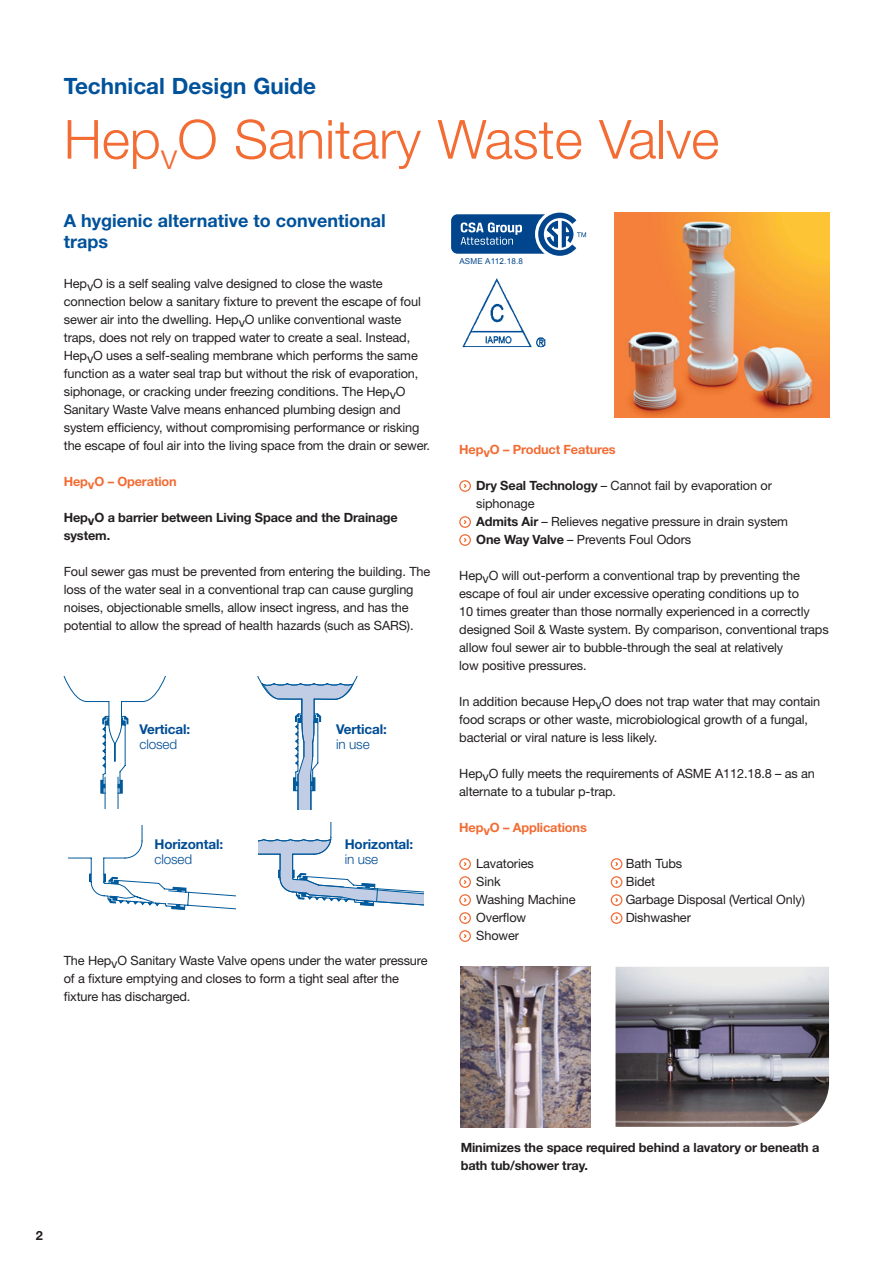
<style>
.page{position:relative;width:893px;height:1263px;background:#fff}
.page>*{position:absolute;margin:0;border:0;box-sizing:border-box;transform-origin:0 0}
.t1{font:300 54px "Helvetica Neue LT";color:#f26c34}
.t2{font:700 22.5px "Helvetica Neue LT";color:#01529b}
.t3{font:700 18px/21.6px "Helvetica Neue LT";color:#01529b}
.t4{font:700 13.5px "Helvetica Neue";letter-spacing:-.01em;color:#014d95}
.t5{font:300 13.5px "Helvetica Neue";letter-spacing:-.01em;color:#014d95}
.t6{font:12.75px/18px "Helvetica Neue LT";letter-spacing:-.01em;color:#231f20}
.t7{font:700 12.75px/18px "Helvetica Neue LT";letter-spacing:-.01em;color:#231f20}
.t8{font:700 12.75px "Helvetica Neue LT";letter-spacing:-.01em;color:#f26c34}
.t9{font:8.1px "Arial";letter-spacing:.025em;color:#01468c}
.s1{font-weight:700}
</style>
<div class="page">
<div style="left:459px;top:480px;width:12px;height:12px;border:1px solid #f26c34;border-radius:50%"></div>
<div style="left:459px;top:516px;width:12px;height:12px;border:1px solid #f26c34;border-radius:50%"></div>
<div style="left:459px;top:534px;width:12px;height:12px;border:1px solid #f26c34;border-radius:50%"></div>
<div style="left:459px;top:858px;width:12px;height:12px;border:1px solid #f26c34;border-radius:50%"></div>
<div style="left:611px;top:858px;width:11px;height:12px;border:1px solid #f26c34;border-radius:50%"></div>
<div style="left:459px;top:876px;width:12px;height:12px;border:1px solid #f26c34;border-radius:50%"></div>
<div style="left:611px;top:876px;width:11px;height:12px;border:1px solid #f26c34;border-radius:50%"></div>
<div style="left:459px;top:894px;width:12px;height:12px;border:1px solid #f26c34;border-radius:50%"></div>
<div style="left:611px;top:894px;width:11px;height:12px;border:1px solid #f26c34;border-radius:50%"></div>
<div style="left:459px;top:912px;width:12px;height:12px;border:1px solid #f26c34;border-radius:50%"></div>
<div style="left:611px;top:912px;width:11px;height:12px;border:1px solid #f26c34;border-radius:50%"></div>
<div style="left:459px;top:930px;width:12px;height:12px;border:1px solid #f26c34;border-radius:50%"></div>
<svg style="left:63px;top:676px;width:103px;height:133px"></svg>
<svg style="left:68px;top:825px;width:168px;height:85px"></svg>
<svg style="left:258px;top:822px;width:165px;height:84px"></svg>
<svg style="left:257px;top:676px;width:101px;height:134px"></svg>
<img style="left:462px;top:278px;width:84px;height:70px">
<img style="left:615px;top:213px;width:214px;height:205px">
<img style="left:615px;top:967px;width:214px;height:160px">
<img style="left:461px;top:966px;width:130px;height:161px">
<svg style="left:451px;top:213px;width:135px;height:43px"></svg>
<h2 class="t2" style="left:64px;top:72px;width:254px">Technical Design Guide</h2>
<h1 class="t1" style="left:64px;top:106px;width:657px">Hep<sub>v</sub>O Sanitary Waste Valve</h1>
<h3 class="t3" style="left:64px;top:209px;width:323px">A hygienic alternative to conventional traps</h3>
<p class="t6" style="left:64px;top:274px;width:368px">HepvO is a self sealing valve designed to close the waste connection below a sanitary fixture to prevent the escape of foul sewer air into the dwelling. HepvO unlike conventional waste traps, does not rely on trapped water to create a seal. Instead, HepvO uses a self-sealing membrane which performs the same function as a water seal trap but without the risk of evaporation, siphonage, or cracking under freezing conditions. The HepvO Sanitary Waste Valve means enhanced plumbing design and system efficiency, without compromising performance or risking the escape of foul air into the living space from the drain or sewer.</p>
<p class="t8" style="left:64px;top:473px;width:114px">HepvO – Operation</p>
<p class="t7" style="left:64px;top:508px;width:336px">HepvO a barrier between Living Space and the Drainage system.</p>
<p class="t6" style="left:64px;top:562px;width:368px">Foul sewer gas must be prevented from entering the building. The loss of the water seal in a conventional trap can cause gurgling noises, objectionable smells, allow insect ingress, and has the potential to allow the spread of health hazards (such as SARS).</p>
<p class="t4" style="left:140px;top:720px;width:52px">Vertical:</p>
<p class="t5" style="left:140px;top:736px;width:39px">closed</p>
<p class="t4" style="left:155px;top:836px;width:70px">Horizontal:</p>
<p class="t5" style="left:155px;top:851px;width:39px">closed</p>
<p class="t4" style="left:336px;top:720px;width:52px">Vertical:</p>
<p class="t5" style="left:336px;top:736px;width:35px">in use</p>
<p class="t4" style="left:345px;top:836px;width:70px">Horizontal:</p>
<p class="t5" style="left:345px;top:851px;width:35px">in use</p>
<p class="t6" style="left:64px;top:951px;width:365px">The HepvO Sanitary Waste Valve opens under the water pressure of a fixture emptying and closes to form a tight seal after the fixture has discharged.</p>
<p class="t9" style="left:459px;top:255px;width:65px">ASME A112.18.8</p>
<p class="t8" style="left:459px;top:442px;width:158px">HepvO – Product Features</p>
<p class="t6" style="left:476px;top:477px;width:313px"><span class="s1">Dry Seal Technology</span> – Cannot fail by evaporation or siphonage<br><span class="s1">Admits Air</span> – Relieves negative pressure in drain system <span class="s1">One Way Valve</span> – Prevents Foul Odors</p>
<p class="t6" style="left:459px;top:567px;width:371px">HepvO will out-perform a conventional trap by preventing the escape of foul air under excessive operating conditions up to<br>10 times greater than those normally experienced in a correctly designed Soil &amp; Waste system. By comparison, conventional traps allow foul sewer air to bubble-through the seal at relatively<br>low positive pressures.</p>
<p class="t6" style="left:459px;top:693px;width:363px">In addition because HepvO does not trap water that may contain food scraps or other waste, microbiological growth of a fungal, bacterial or viral nature is less likely.</p>
<p class="t6" style="left:459px;top:765px;width:357px">HepvO fully meets the requirements of ASME A112.18.8 – as an alternate to a tubular p-trap.</p>
<p class="t8" style="left:459px;top:820px;width:129px">HepvO – Applications</p>
<p class="t6" style="left:476px;top:855px;width:59px">Lavatories</p>
<p class="t6" style="left:626px;top:855px;width:58px">Bath Tubs</p>
<p class="t6" style="left:476px;top:873px;width:26px">Sink</p>
<p class="t6" style="left:626px;top:873px;width:31px">Bidet</p>
<p class="t6" style="left:476px;top:891px;width:101px">Washing Machine</p>
<p class="t6" style="left:626px;top:891px;width:181px">Garbage Disposal (Vertical Only)</p>
<p class="t6" style="left:476px;top:909px;width:51px">Overflow</p>
<p class="t6" style="left:626px;top:909px;width:67px">Dishwasher</p>
<p class="t6" style="left:476px;top:927px;width:44px">Shower</p>
<p class="t7" style="left:36px;top:1226px;width:9px">2</p>
<p class="t7" style="left:461px;top:1139px;width:360px">Minimizes the space required behind a lavatory or beneath a bath tub/shower tray.</p>
</div>
